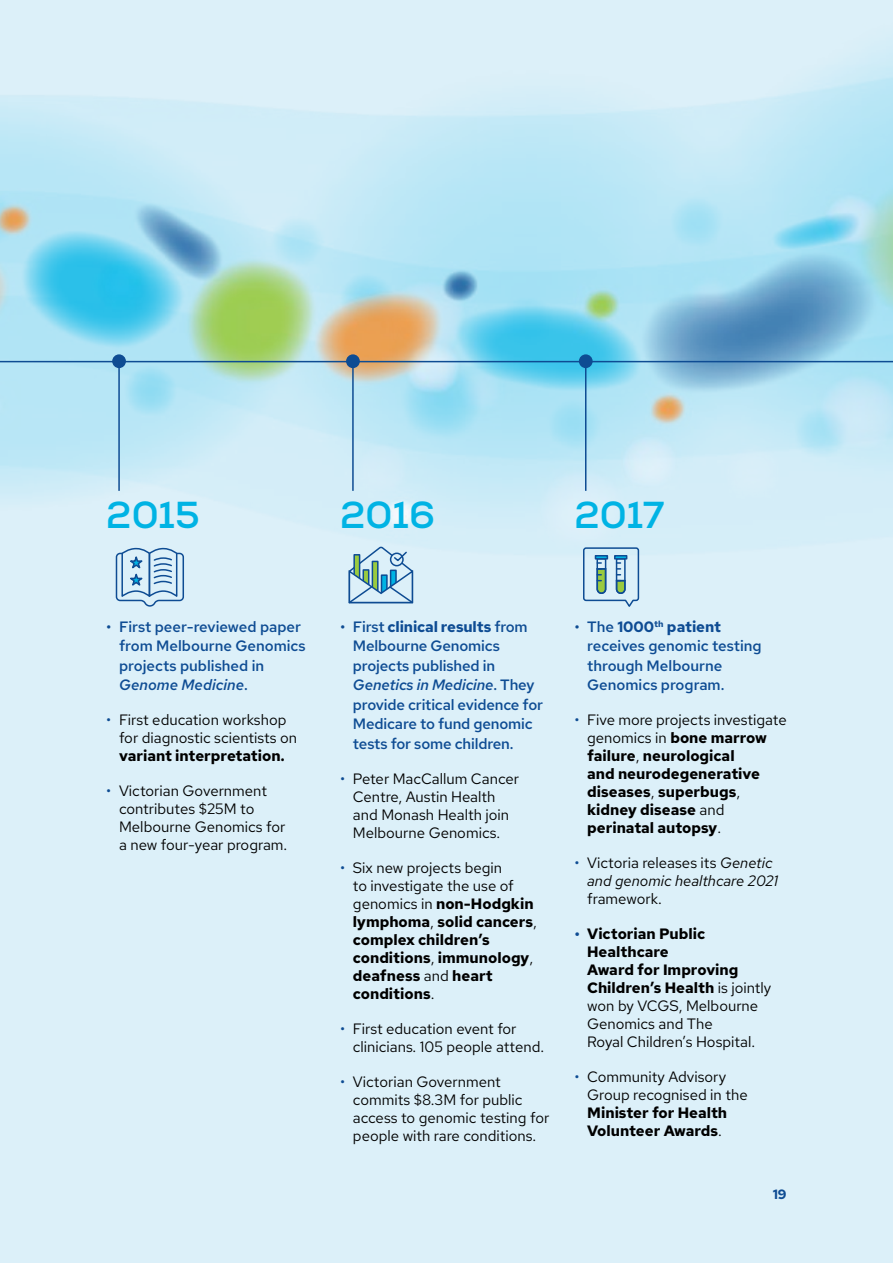
<style>
.page{position:relative;width:893px;height:1263px;background:#fff}
.page>*{position:absolute;margin:0;border:0;box-sizing:border-box;transform-origin:0 0}
.Timeline_year{font:700 37.5px "Nexa";color:#00b3e4}
.t1{font:15px/18px "Red Hat Text";color:#000}
.t2{font:600 15px/19.5px "Red Hat Text";letter-spacing:-.01em;color:#0e4c93}
.t3{font:700 15px/18px "Red Hat Text";color:#000}
.t4{font:italic 15px/18px "Red Hat Text";color:#000}
.t5{font:700 13.5px "Red Hat Text";color:#0e4c93}
.s1{font-style:italic}
.s2{color:#0e4c93}
.s3{font-weight:700}
.s4{font-weight:400;color:#0e4c93}
.s5{font-weight:400}
.s6{font-style:normal;color:#0e4c93}
.s7{font-style:normal}
.s8{font-weight:700;color:#0e4c93}
</style>
<div class="page">
<img style="left:0;top:0;width:893px;height:1263px">
<div style="left:112px;top:354px;width:14px;height:14px;background:#0e4c93;border-radius:50%"></div>
<div style="left:346px;top:354px;width:14px;height:14px;background:#0e4c93;border-radius:50%"></div>
<div style="left:579px;top:354px;width:14px;height:14px;background:#0e4c93;border-radius:50%"></div>
<hr style="left:0;top:361px;width:893px;height:1px;background:#0e4c93">
<hr style="left:585px;top:362px;width:1px;height:129px;background:#0e4c93">
<hr style="left:118px;top:362px;width:2px;height:129px;background:#0e4c93">
<hr style="left:352px;top:362px;width:2px;height:129px;background:#0e4c93">
<svg style="left:115px;top:547px;width:70px;height:60px;background:#aecce3"></svg>
<svg style="left:347px;top:545px;width:67px;height:60px;background:#a5c8d7"></svg>
<svg style="left:582px;top:547px;width:58px;height:62px;background:#acccd9"></svg>
<p class="Timeline_year" style="left:106px;top:491px;width:95px">2015</p>
<p class="Timeline_year" style="left:340px;top:491px;width:96px">2016</p>
<p class="Timeline_year" style="left:574px;top:491px;width:91px">2017</p>
<p class="t2" style="left:119px;top:616px;width:188px;text-indent:-13px">• First peer-reviewed paper from Melbourne Genomics projects published in<br><span class="s1">Genome Medicine</span>.</p>
<p class="t1" style="left:119px;top:711px;width:180px;text-indent:-13px"><span class="s2">•</span> First education workshop for diagnostic scientists on <span class="s3">variant interpretation.</span></p>
<p class="t1" style="left:119px;top:782px;width:170px;text-indent:-13px"><span class="s2">•</span> Victorian Government contributes $25M to<br>Melbourne Genomics for a new four-year program.</p>
<p class="t2" style="left:353px;top:616px;width:192px;text-indent:-13px">• First <span class="s3">clinical results</span> from<br>Melbourne Genomics projects published in<br><span class="s1">Genetics in Medicine</span>. They provide critical evidence for<br>Medicare to fund genomic tests for some children.</p>
<p class="t1" style="left:353px;top:769px;width:168px;text-indent:-13px"><span class="s2">•</span> Peter MacCallum Cancer<br>Centre, Austin Health and Monash Health join<br>Melbourne Genomics.</p>
<p class="t3" style="left:353px;top:858px;width:186px;text-indent:-13px"><span class="s4">•</span> <span class="s5">Six new projects begin<br>to investigate the use of genomics in</span> non-Hodgkin lymphoma<span class="s5">,</span> solid cancers<span class="s5">, </span>complex children’s conditions<span class="s5">,</span> immunology<span class="s5">, </span>deafness <span class="s5">and</span> heart conditions<span class="s5">.</span></p>
<p class="t1" style="left:353px;top:1019px;width:193px;text-indent:-13px"><span class="s2">•</span> First education event for clinicians. 105 people attend.</p>
<p class="t1" style="left:353px;top:1072px;width:198px;text-indent:-13px"><span class="s2">•</span> Victorian Government commits $8.3M for public access to genomic testing for people with rare conditions.</p>
<p class="t2" style="left:587px;top:616px;width:176px;text-indent:-13px">• The <span class="s3">1000</span><sup>th</sup> <span class="s3">patient </span>receives genomic testing through Melbourne<br>Genomics program.</p>
<p class="t3" style="left:587px;top:711px;width:201px;text-indent:-13px"><span class="s4">•</span> <span class="s5">Five more projects investigate genomics in</span> bone marrow failure<span class="s5">,</span> neurological<br>and neurodegenerative diseases<span class="s5">,</span> superbugs<span class="s5">, </span>kidney disease <span class="s5">and </span>perinatal autopsy<span class="s5">.</span></p>
<p class="t4" style="left:587px;top:854px;width:192px;text-indent:-13px"><span class="s6">•</span> <span class="s7">Victoria releases its</span> Genetic and genomic healthcare 2021 <span class="s7">framework.</span></p>
<p class="t1" style="left:587px;top:925px;width:186px;text-indent:-13px"><span class="s8">•</span> <span class="s3">Victorian Public<br>Healthcare<br>Award for Improving<br>Children’s Health</span> is jointly won by VCGS, Melbourne<br>Genomics and The<br>Royal Children’s Hospital.</p>
<p class="t1" style="left:587px;top:1068px;width:162px;text-indent:-13px"><span class="s2">•</span> Community Advisory<br>Group recognised in the<br><span class="s3">Minister for Health<br>Volunteer Awards</span>.</p>
<p class="t5" style="left:773px;top:1186px;width:15px">19</p>
</div>
